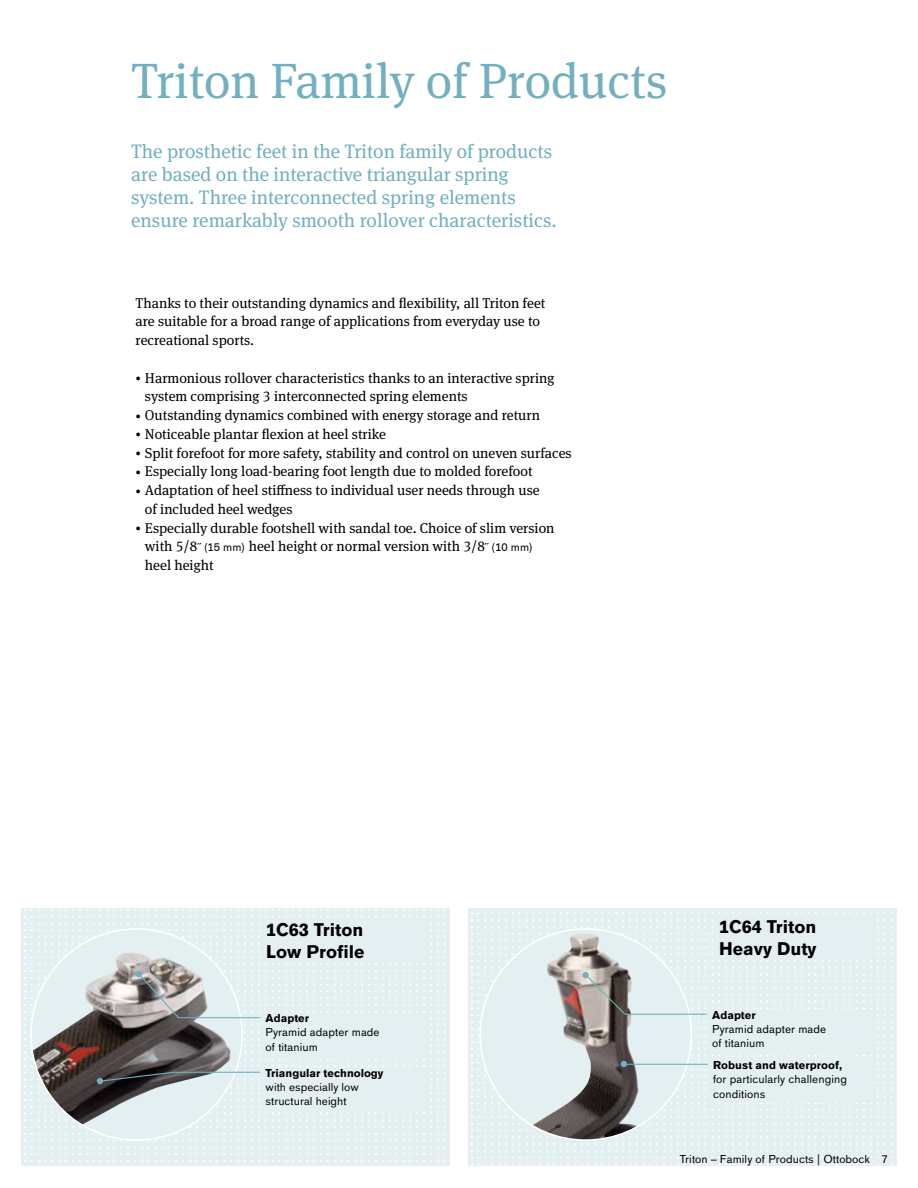
<style>
.page{position:relative;width:918px;height:1188px;background:#fff}
.page>*{position:absolute;margin:0;border:0;box-sizing:border-box;transform-origin:0 0}
.t1{font:49.5px "OBO Serif";color:#72b0c0}
.t2{font:19.5px/23.2px "OBO Serif";color:#72b0c0}
.t3{font:700 18px/21.6px "OBO Sans";color:#000}
.t4{font:14.25px/18.8px "OBO Serif";color:#000}
.t5{font:11.25px/14.2px "OBO Sans";letter-spacing:.005em;color:#000}
.t6{font:700 11.25px "OBO Sans";color:#000}
.s1{font-size:10.65px}
.s2{font-family:"OBO Sans";font-size:11.25px}
.s3{font-family:"OBO Sans";font-size:10.95px}
</style>
<div class="page">
<div style="left:22px;top:908px;width:428px;height:258px;background:#e4eff2"></div>
<svg style="left:25px;top:909px;width:1px;height:253px"></svg>
<svg style="left:32px;top:909px;width:414px;height:253px"></svg>
<svg style="left:472px;top:908px;width:424px;height:258px"></svg>
<h1 class="t1" style="left:131px;top:52px;width:538px">Triton Family of Products</h1>
<h2 class="t2" style="left:131px;top:139px;width:427px">The prosthetic feet in the Triton family of products are based on the interactive triangular spring system. Three interconnected spring elements ensure remarkably smooth rollover characteristics.</h2>
<p class="t4" style="left:136px;top:293px;width:411px">Thanks to their outstanding dynamics and flexibility, all Triton feet are suitable for a broad range of applications from everyday use to recreational sports.</p>
<p class="t4" style="left:145px;top:368px;width:411px;text-indent:-9px"><span class="s1">•</span> Harmonious rollover characteristics thanks to an interactive spring system comprising 3 interconnected spring elements</p>
<p class="t4" style="left:136px;top:406px;width:406px"><span class="s1">•</span> Outstanding dynamics combined with energy storage and return</p>
<p class="t4" style="left:136px;top:424px;width:252px"><span class="s1">•</span> Noticeable plantar flexion at heel strike</p>
<p class="t4" style="left:136px;top:443px;width:438px"><span class="s1">•</span> Split forefoot for more safety, stability and control on uneven surfaces</p>
<p class="t4" style="left:136px;top:462px;width:399px"><span class="s1">•</span> Especially long load-bearing foot length due to molded forefoot</p>
<p class="t4" style="left:145px;top:481px;width:396px;text-indent:-9px"><span class="s1">•</span> Adaptation of heel stiffness to individual user needs through use of included heel wedges</p>
<p class="t4" style="left:145px;top:518px;width:411px;text-indent:-9px"><span class="s1">•</span> Especially durable footshell with sandal toe. Choice of slim version with 5/8<span class="s2">˝</span> <span class="s3">(</span><span class="s2">15 mm)</span> heel height or normal version with 3/8<span class="s2">˝</span> <span class="s3">(</span><span class="s2">10 mm) </span>heel height</p>
<p class="t3" style="left:266px;top:919px;width:100px">1C63 Triton<br>Low Profile</p>
<p class="t3" style="left:719px;top:916px;width:99px">1C64 Triton<br>Heavy Duty</p>
<p class="t6" style="left:266px;top:1012px;width:45px">Adapter</p>
<p class="t5" style="left:266px;top:1025px;width:116px">Pyramid adapter made of titanium</p>
<p class="t6" style="left:266px;top:1066px;width:119px">Triangular technology</p>
<p class="t5" style="left:266px;top:1080px;width:95px">with especially low structural height</p>
<p class="t6" style="left:712px;top:1008px;width:45px">Adapter</p>
<p class="t5" style="left:712px;top:1022px;width:116px">Pyramid adapter made of titanium</p>
<p class="t6" style="left:713px;top:1059px;width:131px">Robust and waterproof,</p>
<p class="t5" style="left:713px;top:1072px;width:135px">for particularly challenging conditions</p>
<p class="t5" style="left:680px;top:1152px;width:210px">Triton – Family of Products | Ottobock 7</p>
</div>
